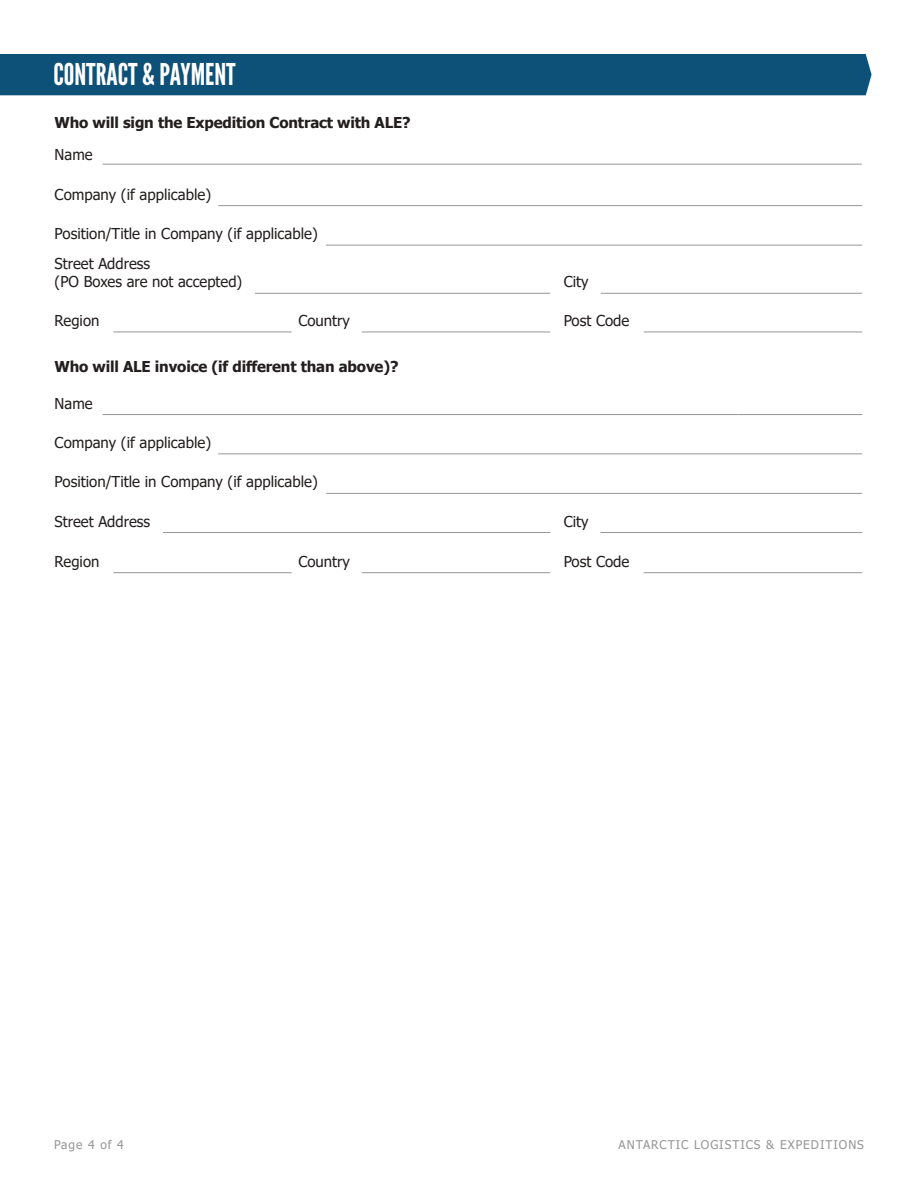
<style>
.page{position:relative;width:918px;height:1188px;background:#fff}
.page>*{position:absolute;margin:0;border:0;box-sizing:border-box;transform-origin:0 0}
.t1{font:30px "League Gothic";color:#fff}
.t2{font:15px/18px "Tahoma";color:#241f1f}
.t3{font:700 15px "Tahoma";letter-spacing:-.01em;color:#241f1f}
.t4{font:12px "Tahoma";letter-spacing:.08em;color:#969698}
</style>
<div class="page">
<hr style="left:103px;top:414px;width:636px;height:1px;background:#969698">
<hr style="left:739px;top:414px;width:123px;height:1px;background:#969698">
<hr style="left:218px;top:453px;width:644px;height:1px;background:#969698">
<hr style="left:326px;top:493px;width:536px;height:1px;background:#969698">
<hr style="left:113px;top:572px;width:179px;height:1px;background:#969698">
<hr style="left:362px;top:572px;width:188px;height:1px;background:#969698">
<hr style="left:644px;top:572px;width:218px;height:1px;background:#969698">
<hr style="left:163px;top:532px;width:387px;height:1px;background:#969698">
<hr style="left:600px;top:532px;width:262px;height:1px;background:#969698">
<div style="left:0;top:54px;width:872px;height:41px;background:#0e5178"></div>
<hr style="left:218px;top:205px;width:644px;height:1px;background:#969698">
<hr style="left:326px;top:245px;width:536px;height:1px;background:#969698">
<hr style="left:113px;top:332px;width:179px;height:1px;background:#969698">
<hr style="left:362px;top:332px;width:188px;height:1px;background:#969698">
<hr style="left:644px;top:332px;width:218px;height:1px;background:#969698">
<hr style="left:255px;top:293px;width:295px;height:1px;background:#969698">
<hr style="left:601px;top:293px;width:261px;height:1px;background:#969698">
<hr style="left:103px;top:164px;width:759px;height:1px;background:#969698">
<h1 class="t1" style="left:53px;top:57px;width:184px">CONTRACT &amp; PAYMENT</h1>
<p class="t3" style="left:54px;top:112px;width:358px">Who will sign the Expedition Contract with ALE?</p>
<p class="t2" style="left:55px;top:147px;width:39px">Name</p>
<p class="t2" style="left:55px;top:186px;width:158px">Company (if applicable)</p>
<p class="t2" style="left:55px;top:226px;width:265px">Position/Title in Company (if applicable)</p>
<p class="t2" style="left:55px;top:256px;width:189px">Street Address<br>(PO Boxes are not accepted)</p>
<p class="t2" style="left:564px;top:274px;width:26px">City</p>
<p class="t2" style="left:55px;top:312px;width:46px">Region</p>
<p class="t2" style="left:298px;top:312px;width:53px">Country</p>
<p class="t2" style="left:564px;top:312px;width:67px">Post Code</p>
<p class="t3" style="left:54px;top:356px;width:346px">Who will ALE invoice (if different than above)?</p>
<p class="t2" style="left:55px;top:395px;width:39px">Name</p>
<p class="t2" style="left:55px;top:434px;width:158px">Company (if applicable)</p>
<p class="t2" style="left:55px;top:474px;width:265px">Position/Title in Company (if applicable)</p>
<p class="t2" style="left:55px;top:513px;width:97px">Street Address</p>
<p class="t2" style="left:564px;top:513px;width:26px">City</p>
<p class="t2" style="left:55px;top:553px;width:46px">Region</p>
<p class="t2" style="left:298px;top:553px;width:53px">Country</p>
<p class="t2" style="left:564px;top:553px;width:67px">Post Code</p>
<p class="t4" style="left:54px;top:1137px;width:71px">Page 4 of 4</p>
<p class="t4" style="left:619px;top:1137px;width:247px">ANTARCTIC LOGISTICS &amp; EXPEDITIONS</p>
</div>
